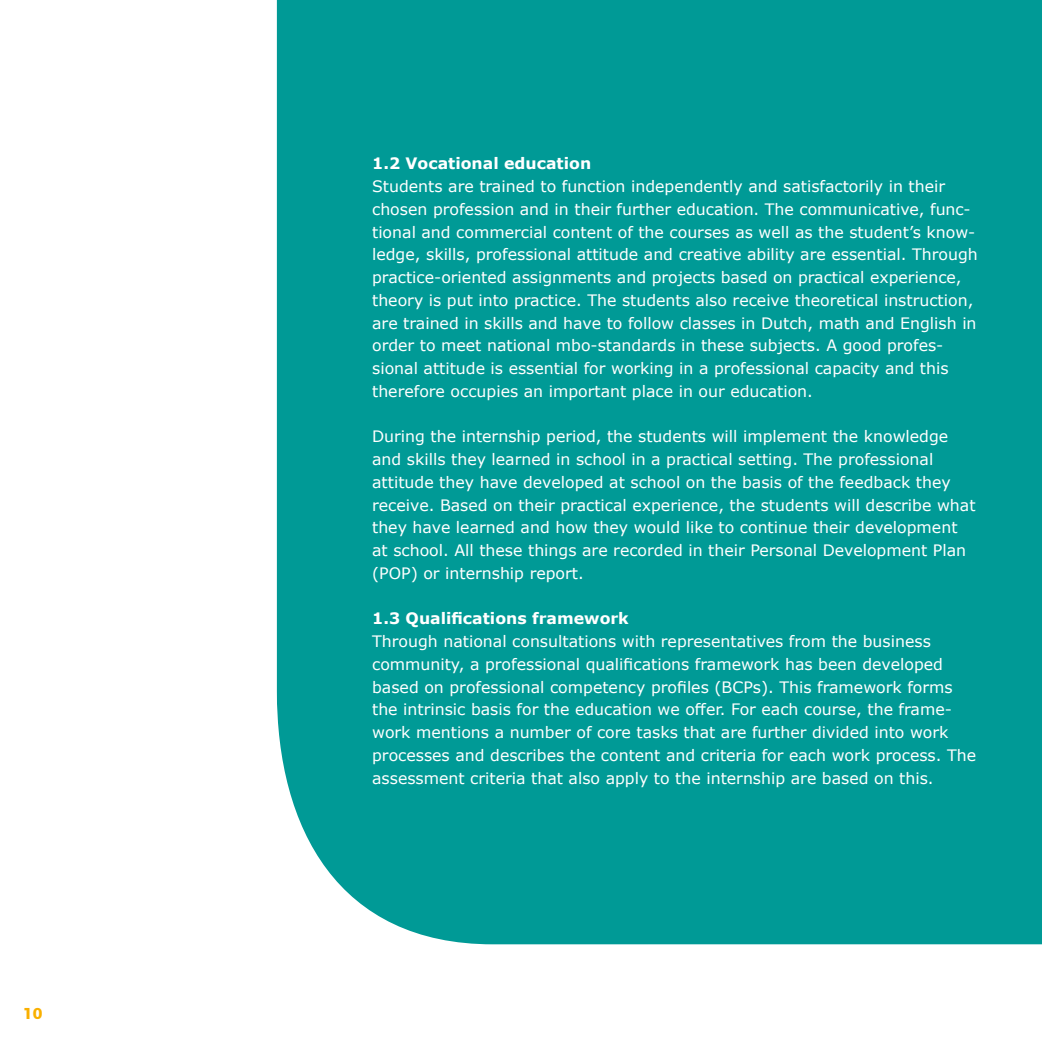
<style>
.page{position:relative;width:1042px;height:1042px;background:#fff}
.page>*{position:absolute;margin:0;border:0;box-sizing:border-box;transform-origin:0 0}
.t1{font:15.75px/22.8px "Verdana";color:#fff}
.t2{font:700 15.75px "Verdana";color:#fff}
.t3{font:700 15.75px "Montserrat";color:#f9b000}
</style>
<div class="page">
<div style="left:277px;top:0;width:765px;height:944px;background:#009a96"></div>
<p class="t3" style="left:23px;top:1000px;width:21px">10</p>
<p class="t2" style="left:372px;top:152px;width:221px">1.2 Vocational education</p>
<p class="t1" style="left:372px;top:175px;width:607px">Students are trained to function independently and satisfactorily in their chosen profession and in their further education. The communicative, func&shy;tional and commercial content of the courses as well as the student’s know&shy;ledge, skills, professional attitude and creative ability are essential. Through practice-oriented assignments and projects based on practical experience, theory is put into practice. The students also receive theoretical instruction, are trained in skills and have to follow classes in Dutch, math and English in order to meet national mbo-standards in these subjects. A good profes&shy;sional attitude is essential for working in a professional capacity and this therefore occupies an important place in our education.</p>
<p class="t1" style="left:372px;top:425px;width:605px">During the internship period, the students will implement the knowledge and skills they learned in school in a practical setting. The professional attitude they have developed at school on the basis of the feedback they receive. Based on their practical experience, the students will describe what they have learned and how they would like to continue their development at school. All these things are recorded in their Personal Development Plan (POP) or internship report.</p>
<p class="t2" style="left:372px;top:607px;width:258px">1.3 Qualifications framework</p>
<p class="t1" style="left:372px;top:630px;width:605px">Through national consultations with representatives from the business community, a professional qualifications framework has been developed based on professional competency profiles (BCPs). This framework forms the intrinsic basis for the education we offer. For each course, the frame&shy;work mentions a number of core tasks that are further divided into work processes and describes the content and criteria for each work process. The assessment criteria that also apply to the internship are based on this.</p>
</div>
